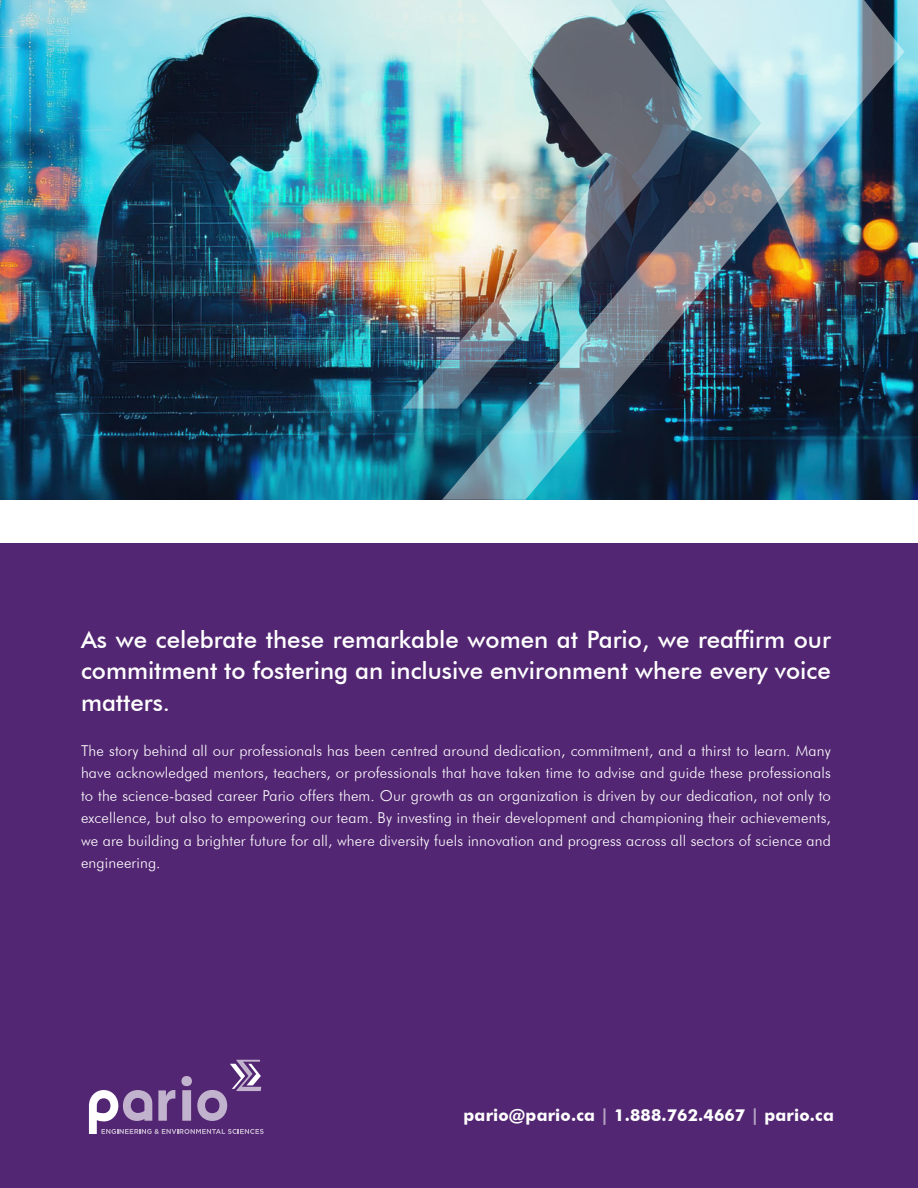
<style>
.page{position:relative;width:918px;height:1188px;background:#fff}
.page>*{position:absolute;margin:0;border:0;box-sizing:border-box;transform-origin:0 0}
.Body{font:500 24px/31.5px "Futura BT";color:#fff;text-align:justify}
.t1{font:700 16.5px "Futura BT";letter-spacing:.01em;color:#fff}
.Body-2{font:300 15px/22.5px "Futura BT";letter-spacing:.01em;color:#fff;text-align:justify}
.s1{color:#b4a3c2}
</style>
<div class="page">
<img style="left:0;top:0;width:918px;height:500px">
<img style="left:357px;top:0;width:15px;height:409px">
<img style="left:372px;top:0;width:532px;height:500px">
<div style="left:0;top:544px;width:918px;height:644px;background:#522672"></div>
<svg style="left:89px;top:1060px;width:175px;height:74px"></svg>
<p class="Body" style="left:81px;top:623px;width:751px">As we celebrate these remarkable women at Pario, we reaffirm our commitment to fostering an inclusive environment where every voice matters.</p>
<p class="Body-2" style="left:81px;top:739px;width:751px">The story behind all our professionals has been centred around dedication, commitment, and a thirst to learn. Many have acknowledged mentors, teachers, or professionals that have taken time to advise and guide these professionals to the science-based career Pario offers them. Our growth as an organization is driven by our dedication, not only to excellence, but also to empowering our team. By investing in their development and championing their achievements, we are building a brighter future for all, where diversity fuels innovation and progress across all sectors of science and engineering.</p>
<p class="t1" style="left:464px;top:1105px;width:372px">pario@pario.ca <span class="s1">|</span> 1.888.762.4667 <span class="s1">|</span> pario.ca</p>
</div>
